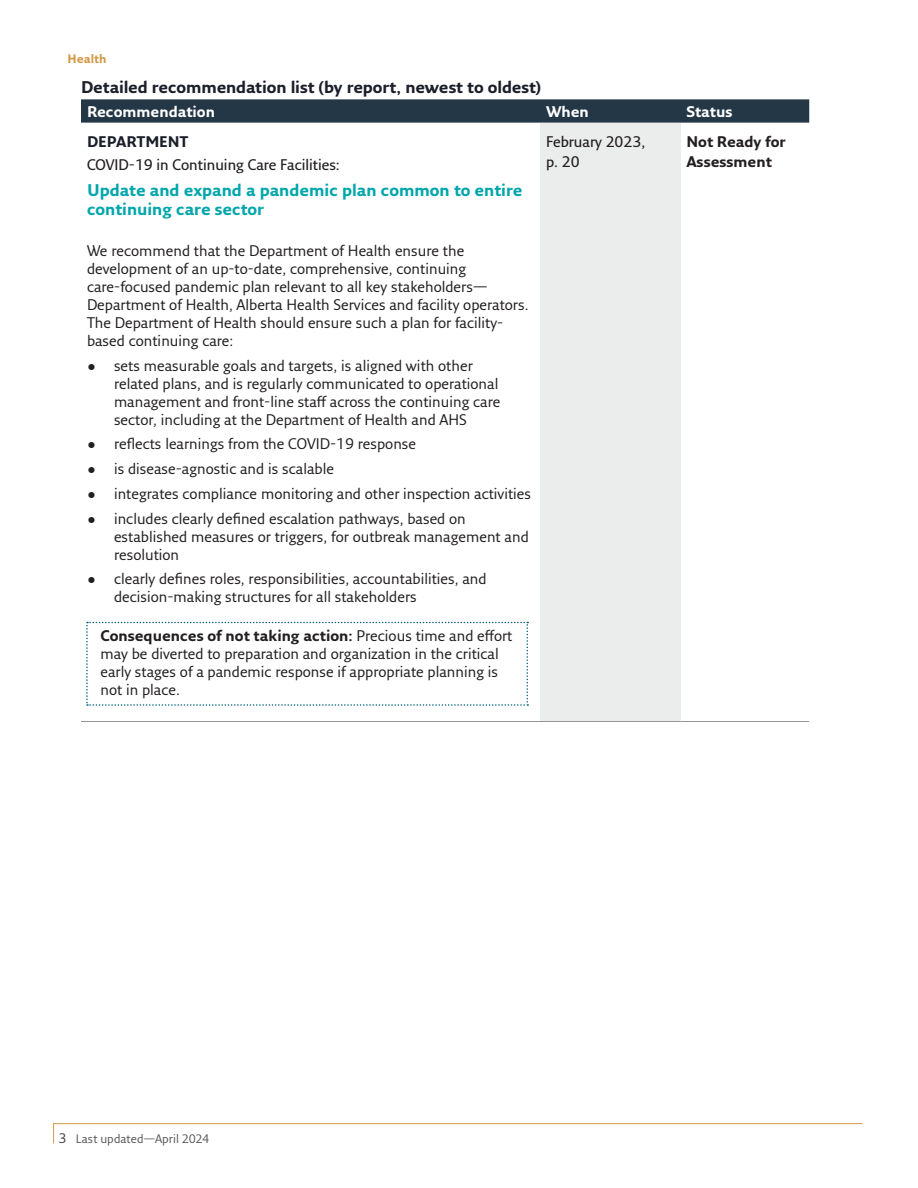
<style>
.page{position:relative;width:918px;height:1188px;background:#fff}
.page>*{position:absolute;margin:0;border:0;box-sizing:border-box;transform-origin:0 0}
.t1{font:700 16.5px/19.5px "Fresco Sans Pro";color:#00a6ac}
.t2{font:700 16.5px "Fresco Sans Pro";letter-spacing:-.005em;color:#1b1f2a}
.t3{font:15px/18px "Fresco Sans Pro";color:#231f20}
.t4{font:15px/18px "Fresco Sans Pro";color:#221e1f}
.t5{font:600 15px/19.5px "Fresco Sans Pro";color:#231f20}
.t6{font:700 15px "Fresco Sans Pro";color:#fff}
.t7{font:700 15px/19.5px "Fresco Sans Pro";color:#231f20}
.t8{font:700 15px "Fresco Sans Pro";color:#1b1f2a}
.t9{font:12px "Fresco Sans Pro";letter-spacing:.005em;color:#58595b}
.t10{font:700 12px "Fresco Sans Pro";color:#d39948}
.s1{font-weight:700;color:#231f20}
.s2{font-size:13.5px;color:#414142}
</style>
<div class="page">
<svg style="left:53px;top:1123px;width:810px;height:21px"></svg>
<svg style="left:81px;top:99px;width:728px;height:24px;background:#2a3d4b"></svg>
<div style="left:540px;top:123px;width:140px;height:599px;background:#ebecec"></div>
<hr style="left:81px;top:721px;width:459px;height:1px;background:#949698">
<hr style="left:540px;top:721px;width:140px;height:1px;background:#949698">
<hr style="left:680px;top:721px;width:129px;height:1px;background:#949698">
<svg style="left:86px;top:622px;width:442px;height:84px"></svg>
<p class="t10" style="left:68px;top:51px;width:41px">Health</p>
<p class="t2" style="left:81px;top:77px;width:462px">Detailed recommendation list (by report, newest to oldest)</p>
<p class="t6" style="left:87px;top:102px;width:130px">Recommendation</p>
<p class="t6" style="left:546px;top:102px;width:44px">When</p>
<p class="t6" style="left:686px;top:102px;width:47px">Status</p>
<p class="t8" style="left:87px;top:132px;width:103px">DEPARTMENT</p>
<p class="t5" style="left:87px;top:154px;width:254px">COVID-19 in Continuing Care Facilities:</p>
<p class="t1" style="left:87px;top:180px;width:437px">Update and expand a pandemic plan common to entire continuing care sector</p>
<p class="t4" style="left:87px;top:241px;width:443px">We recommend that the Department of Health ensure the development of an up-to-date, comprehensive, continuing care-focused pandemic plan relevant to all key stakeholders— Department of Health, Alberta Health Services and facility operators.<br>The Department of Health should ensure such a plan for facility&shy;based continuing care:</p>
<p class="t3" style="left:114px;top:356px;width:388px;text-indent:-27px">• sets measurable goals and targets, is aligned with other related plans, and is regularly communicated to operational management and front-line staff across the continuing care sector, including at the Department of Health and AHS</p>
<p class="t3" style="left:87px;top:435px;width:331px">• reflects learnings from the COVID-19 response</p>
<p class="t3" style="left:87px;top:459px;width:248px">• is disease-agnostic and is scalable</p>
<p class="t3" style="left:87px;top:484px;width:446px">• integrates compliance monitoring and other inspection activities</p>
<p class="t3" style="left:114px;top:509px;width:416px;text-indent:-27px">• includes clearly defined escalation pathways, based on established measures or triggers, for outbreak management and resolution</p>
<p class="t3" style="left:114px;top:570px;width:374px;text-indent:-27px">• clearly defines roles, responsibilities, accountabilities, and decision-making structures for all stakeholders</p>
<p class="t4" style="left:100px;top:626px;width:413px"><span class="s1">Consequences of not taking action:</span> Precious time and effort may be diverted to preparation and organization in the critical early stages of a pandemic response if appropriate planning is not in place.</p>
<p class="t5" style="left:546px;top:132px;width:101px">February 2023, p. 20</p>
<p class="t7" style="left:686px;top:132px;width:101px">Not Ready for<br>Assessment</p>
<p class="t9" style="left:59px;top:1131px;width:152px"><span class="s2">3</span> Last updated—April 2024</p>
</div>
